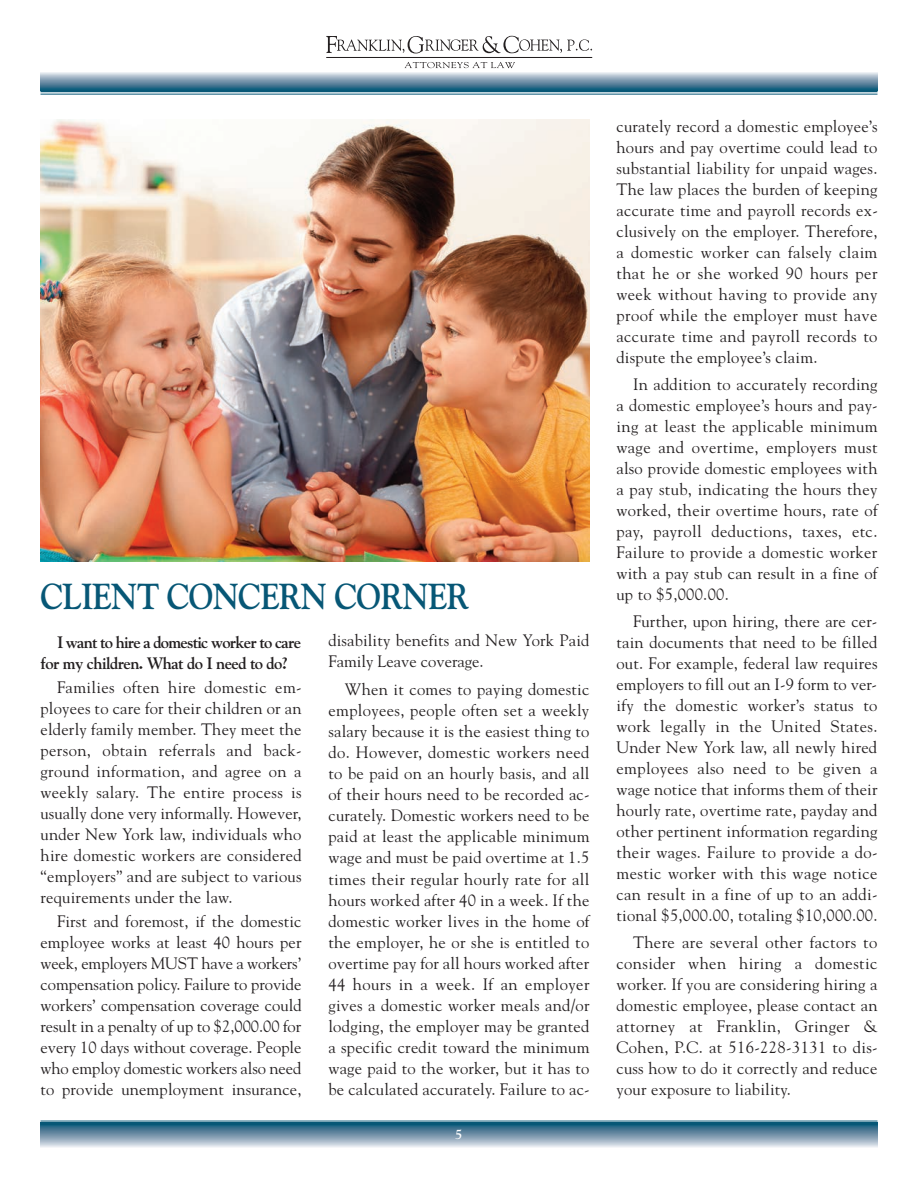
<style>
.page{position:relative;width:918px;height:1188px;background:#fff}
.page>*{position:absolute;margin:0;border:0;box-sizing:border-box;transform-origin:0 0}
.t1{font:700 36px "Goudy";letter-spacing:-.025em;color:#075776;scale:.88 1}
.t2{font:16.5px/21px "Goudy";letter-spacing:.015em;color:#231f20;text-align:justify}
.t3{font:700 16.5px/21px "Goudy";letter-spacing:-.045em;color:#231f20}
.t4{font:700 13.5px "Goudy";color:#fff}
</style>
<div class="page">
<img style="left:40px;top:1122px;width:837px;height:25px">
<hr style="left:40px;top:1121px;width:838px;height:1px;background:#075776">
<hr style="left:40px;top:1123px;width:838px;height:2px;background:#075776">
<svg style="left:404px;top:62px;width:111px;height:6px"></svg>
<hr style="left:326px;top:57px;width:266px;height:1px;background:#231f20">
<svg style="left:326px;top:36px;width:266px;height:17px"></svg>
<img style="left:40px;top:72px;width:838px;height:18px">
<hr style="left:40px;top:90px;width:838px;height:2px;background:#075776">
<hr style="left:40px;top:94px;width:838px;height:1px;background:#075776">
<img style="left:40px;top:120px;width:550px;height:441px">
<h1 class="t1" style="left:40px;top:575px;width:489px">CLIENT CONCERN CORNER</h1>
<p class="t3" style="left:40px;top:632px;width:262px;text-indent:16px">I want to hire a domestic worker to care for my children. What do I need to do?</p>
<p class="t2" style="left:40px;top:677px;width:263px;text-indent:16px">Families often hire domestic em&shy;ployees to care for their children or an elderly family member. They meet the person, obtain referrals and back&shy;ground information, and agree on a weekly salary. The entire process is usually done very informally. However, under New York law, individuals who hire domestic workers are considered “employers” and are subject to various requirements under the law.</p>
<p class="t2" style="left:40px;top:911px;width:263px;text-indent:17px">First and foremost, if the domestic employee works at least 40 hours per week, employers MUST have a workers’ compensation policy. Failure to provide workers’ compensation coverage could result in a penalty of up to $2,000.00 for every 10 days without coverage. People who employ domestic workers also need to provide unemployment insurance,</p>
<p class="t2" style="left:328px;top:630px;width:262px">disability benefits and New York Paid<br>Family Leave coverage.</p>
<p class="t2" style="left:328px;top:679px;width:263px;text-indent:17px">When it comes to paying domestic employees, people often set a weekly salary because it is the easiest thing to do. However, domestic workers need to be paid on an hourly basis, and all of their hours need to be recorded ac&shy;curately. Domestic workers need to be paid at least the applicable minimum wage and must be paid overtime at 1.5 times their regular hourly rate for all hours worked after 40 in a week. If the domestic worker lives in the home of the employer, he or she is entitled to overtime pay for all hours worked after 44 hours in a week. If an employer gives a domestic worker meals and/or lodging, the employer may be granted a specific credit toward the minimum wage paid to the worker, but it has to be calculated accurately. Failure to ac-</p>
<p class="t4" style="left:455px;top:1127px;width:9px">5</p>
<p class="t2" style="left:616px;top:116px;width:263px">curately record a domestic employee’s hours and pay overtime could lead to substantial liability for unpaid wages.<br>The law places the burden of keeping accurate time and payroll records ex&shy;clusively on the employer. Therefore, a domestic worker can falsely claim that he or she worked 90 hours per week without having to provide any proof while the employer must have accurate time and payroll records to dispute the employee’s claim.</p>
<p class="t2" style="left:616px;top:374px;width:263px;text-indent:16px">In addition to accurately recording a domestic employee’s hours and pay&shy;ing at least the applicable minimum wage and overtime, employers must also provide domestic employees with a pay stub, indicating the hours they worked, their overtime hours, rate of pay, payroll deductions, taxes, etc.<br>Failure to provide a domestic worker with a pay stub can result in a fine of up to $5,000.00.</p>
<p class="t2" style="left:616px;top:611px;width:263px;text-indent:16px">Further, upon hiring, there are cer&shy;tain documents that need to be filled out. For example, federal law requires employers to fill out an I-9 form to ver&shy;ify the domestic worker’s status to work legally in the United States.<br>Under New York law, all newly hired employees also need to be given a wage notice that informs them of their hourly rate, overtime rate, payday and other pertinent information regarding their wages. Failure to provide a do&shy;mestic worker with this wage notice can result in a fine of up to an addi&shy;tional $5,000.00, totaling $10,000.00.</p>
<p class="t2" style="left:616px;top:932px;width:263px;text-indent:16px">There are several other factors to consider when hiring a domestic worker. If you are considering hiring a domestic employee, please contact an attorney at Franklin, Gringer &amp; Cohen, P.C. at 516-228-3131 to dis&shy;cuss how to do it correctly and reduce your exposure to liability.</p>
</div>
